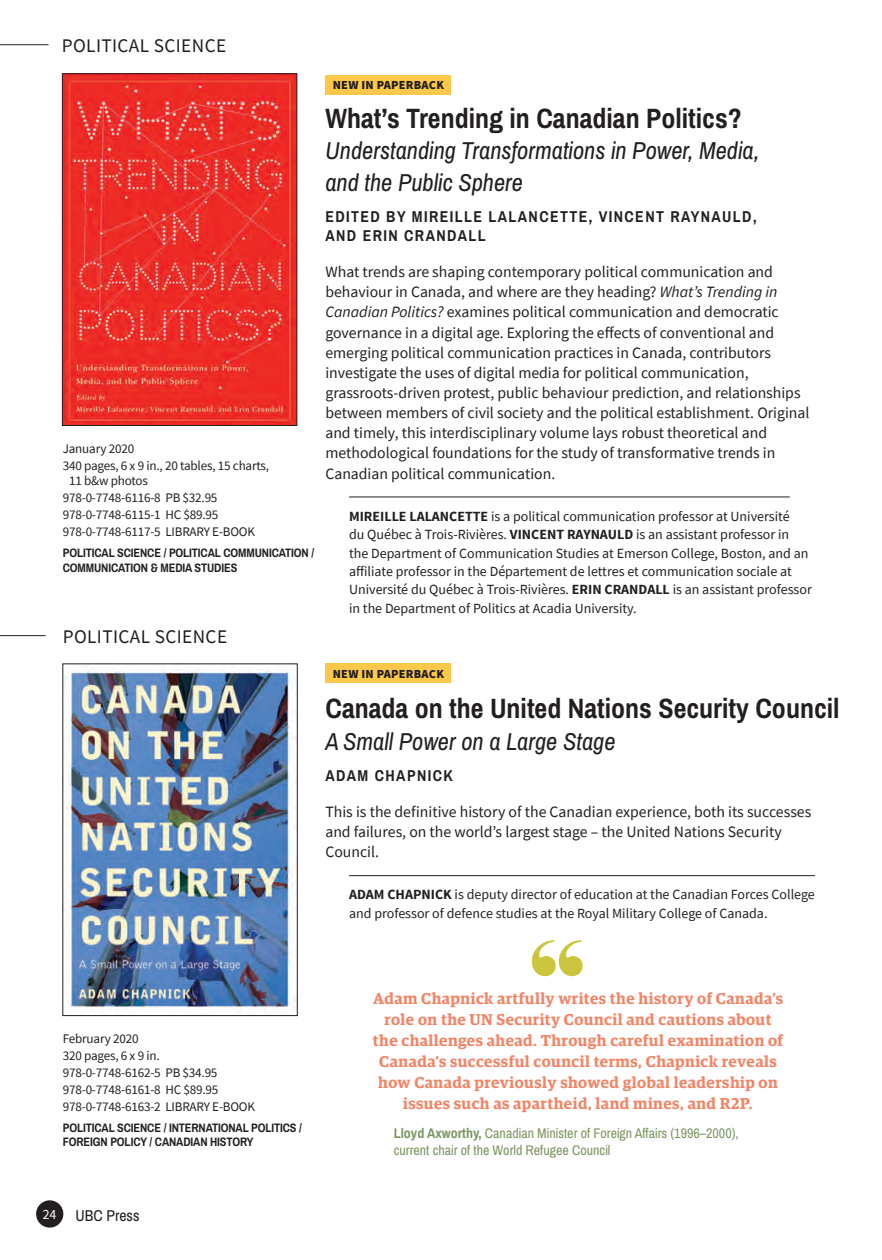
<style>
.page{position:relative;width:882px;height:1260px;background:#fff}
.page>*{position:absolute;margin:0;border:0;box-sizing:border-box;transform-origin:0 0}
.title_-_2up{font:700 28px "Archivo Narrow";color:#231f20}
.subtitle_-_2up{font:italic 24.5px/31.5px "Archivo Narrow";color:#231f20}
.header_-_subject{font:19.25px "Source Sans Pro";letter-spacing:.02em;color:#231f20}
.body{font:15.75px/20.1px "Source Sans Pro";color:#231f20}
.new_quote{font:600 15.75px/21px "Guardian Egyp";letter-spacing:.03em;color:#f48466;text-align:center}
.body-2{font:15.75px/20.1px "Source Sans Pro";color:#231f20}
.contributor_-_2up{font:700 15.75px/18.9px "Archivo Narrow";letter-spacing:.09em;color:#231f20}
.t1{font:15.75px "Archivo Narrow";color:#231f20}
.bio_-_2up{font:14px/18.4px "Source Sans Pro";color:#231f20}
.quote_-_endorser{font:14px/17.5px "Archivo Narrow";color:#7c9561}
.biblio{font:13.12px/15.8px "Source Sans Pro";letter-spacing:-.015em;color:#231f20}
.subjects{font:700 12.25px/14.7px "Archivo Narrow";letter-spacing:-.01em;color:#231f20}
.header_-_subject-2{font:900 12.25px "Source Sans Pro";letter-spacing:.02em;color:#231f20}
.s1{font-style:italic}
.s2{font-style:inherit}
.s3{font-weight:700}
</style>
<div class="page">
<div style="left:36px;top:1200px;width:27px;height:28px;background:#231f20;border-radius:50%"></div>
<hr style="left:0;top:44px;width:49px;height:1px;background:#231f20">
<hr style="left:0;top:635px;width:46px;height:1px;background:#231f20">
<img style="left:64px;top:76px;width:231px;height:348px">
<div style="left:62px;top:74px;width:235px;height:352px;border:1px solid #231f20"></div>
<img style="left:65px;top:666px;width:231px;height:346px">
<div style="left:63px;top:664px;width:235px;height:352px;border:1px solid #231f20"></div>
<hr style="left:349px;top:497px;width:441px;height:1px;background:#231f20">
<hr style="left:349px;top:875px;width:466px;height:1px;background:#231f20">
<div style="left:325px;top:664px;width:126px;height:19px;background:#fec94a"></div>
<div style="left:325px;top:75px;width:126px;height:19px;background:#fec94a"></div>
<svg style="left:532px;top:940px;width:51px;height:36px"></svg>
<p class="header_-_subject" style="left:62px;top:33px;width:166px">POLITICAL SCIENCE</p>
<p class="biblio" style="left:63px;top:440px;width:73px">January 2020</p>
<p class="biblio" style="left:69px;top:457px;width:201px;text-indent:-6px">340 pages, 6 x 9 in., 20 tables, 15 charts,<br>11 b&amp;w photos</p>
<p class="biblio" style="left:63px;top:490px;width:156px">978-0-7748-6116-8 PB $32.95</p>
<p class="biblio" style="left:63px;top:507px;width:157px">978-0-7748-6115-1 HC $89.95</p>
<p class="biblio" style="left:63px;top:524px;width:194px">978-0-7748-6117-5 LIBRARY E-BOOK</p>
<p class="subjects" style="left:63px;top:546px;width:253px">POLITICAL SCIENCE / POLITICAL COMMUNICATION /<br>COMMUNICATION &amp; MEDIA STUDIES</p>
<p class="header_-_subject" style="left:63px;top:624px;width:166px">POLITICAL SCIENCE</p>
<p class="header_-_subject-2" style="left:333px;top:77px;width:113px">NEW IN PAPERBACK</p>
<p class="title_-_2up" style="left:325px;top:101px;width:418px">What’s Trending in Canadian Politics?</p>
<p class="subtitle_-_2up" style="left:325px;top:136px;width:435px">Understanding Transformations in Power, Media, and the Public Sphere</p>
<p class="contributor_-_2up" style="left:325px;top:208px;width:433px">EDITED BY MIREILLE LALANCETTE, VINCENT RAYNAULD,<br>AND ERIN CRANDALL</p>
<p class="body" style="left:325px;top:262px;width:486px">What trends are shaping contemporary political communication and behaviour in Canada, and where are they heading? <span class="s1">What’s Trending in Canadian Politics?</span> examines political communication and democratic <span class="s2">governance in a digital age. Exploring the effects of conventional and </span>emerging political communication practices in Canada, contributors investigate the uses of digital media for political communication, grassroots-driven protest, public behaviour prediction, and relationships between members of civil society and the political establishment. Original and timely, this interdisciplinary volume lays robust theoretical and methodological foundations for the study of transformative trends in Canadian political communication.</p>
<p class="bio_-_2up" style="left:349px;top:507px;width:464px"><span class="s3">MIREILLE LALANCETTE</span> is a political communication professor at Université<br><span class="s2">du Québec à Trois-Rivières.</span> <span class="s3">VINCENT RAYNAULD</span> is an assistant professor in the Department of Communication Studies at Emerson College, Boston, and an <span class="s2">affiliate professor in the Département de lettres et communication sociale at Université du Québec à Trois-Rivières.</span> <span class="s3">ERIN CRANDALL</span> is an assistant professor in the Department of Politics at Acadia University.</p>
<p class="header_-_subject-2" style="left:333px;top:665px;width:113px">NEW IN PAPERBACK</p>
<p class="title_-_2up" style="left:325px;top:691px;width:516px">Canada on the United Nations Security Council</p>
<p class="subtitle_-_2up" style="left:325px;top:726px;width:292px">A Small Power on a Large Stage</p>
<p class="contributor_-_2up" style="left:325px;top:766px;width:129px">ADAM CHAPNICK</p>
<p class="body-2" style="left:325px;top:802px;width:487px">This is the definitive history of the Canadian experience, both its successes and failures, on the world’s largest stage – the United Nations Security<br><span class="s2">Council.</span></p>
<p class="bio_-_2up" style="left:349px;top:886px;width:467px"><span class="s3">ADAM CHAPNICK</span> is deputy director of education at the Canadian Forces College and professor of defence studies at the Royal Military College of Canada.</p>
<p class="biblio" style="left:63px;top:1030px;width:77px">February 2020</p>
<p class="biblio" style="left:63px;top:1047px;width:98px">320 pages, 6 x 9 in.</p>
<p class="biblio" style="left:63px;top:1064px;width:156px">978-0-7748-6162-5 PB $34.95</p>
<p class="biblio" style="left:63px;top:1081px;width:157px">978-0-7748-6161-8 HC $89.95</p>
<p class="biblio" style="left:63px;top:1098px;width:194px">978-0-7748-6163-2 LIBRARY E-BOOK</p>
<p class="subjects" style="left:63px;top:1120px;width:241px">POLITICAL SCIENCE / INTERNATIONAL POLITICS /<br>FOREIGN POLICY / CANADIAN HISTORY</p>
<p class="t1" style="left:43px;top:1206px;width:98px"><sup>24</sup> UBC Press</p>
<p class="new_quote" style="left:373px;top:986px;width:412px">Adam Chapnick artfully writes the history of Canada’s role on the UN Security Council and cautions about the challenges ahead. Through careful examination of Canada’s successful council terms, Chapnick reveals how Canada previously showed global leadership on issues such as apartheid, land mines, and R2P.</p>
<p class="quote_-_endorser" style="left:394px;top:1124px;width:347px"><span class="s3">Lloyd Axworthy,</span> Canadian Minister of Foreign Affairs (1996–2000), current chair of the World Refugee Council</p>
</div>
